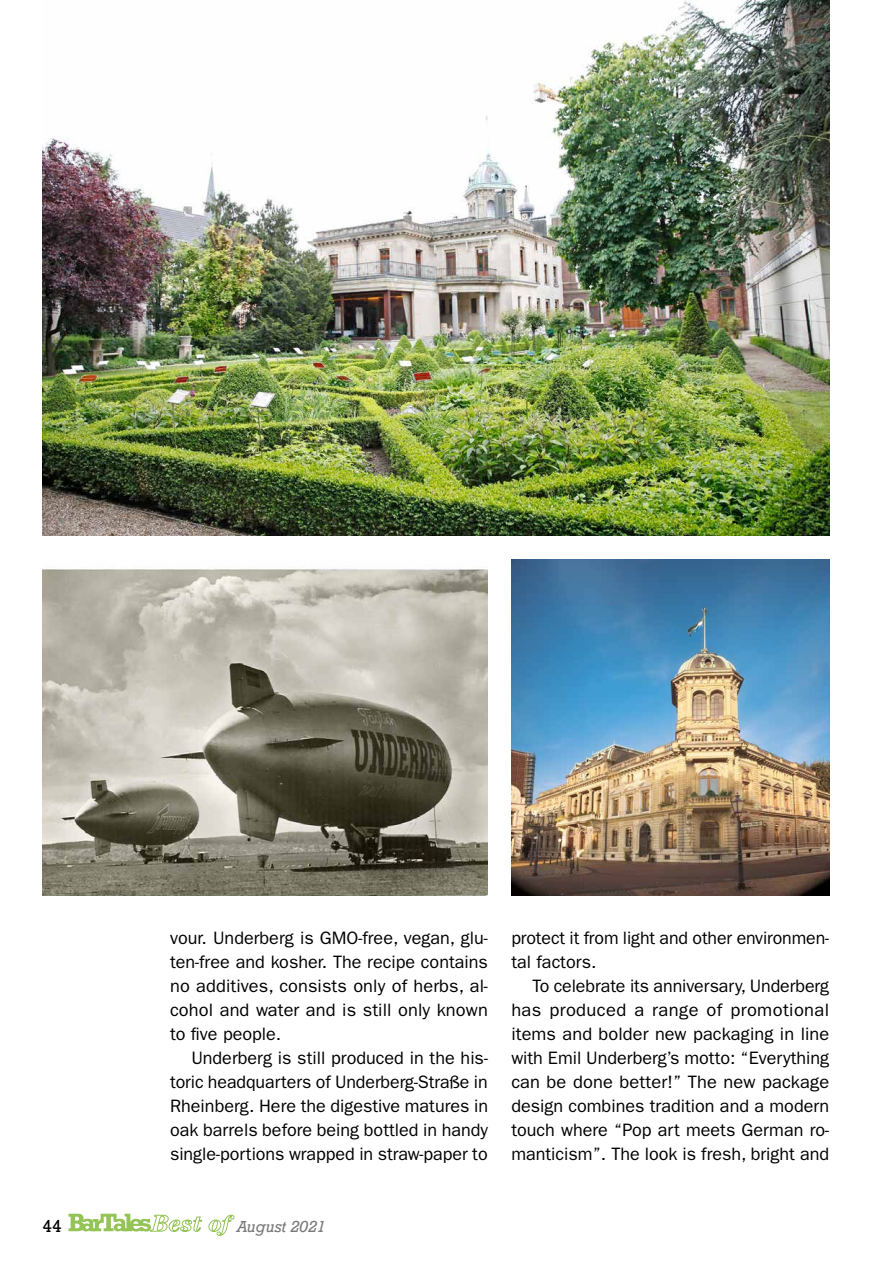
<style>
.page{position:relative;width:893px;height:1263px;background:#fff}
.page>*{position:absolute;margin:0;border:0;box-sizing:border-box;transform-origin:0 0}
.t1{font:18px/24px "ITC Franklin Gothic Std";color:#000;text-align:justify}
.t2{font:18px "Rockwell";color:#000}
.t3{font:italic 15px "Rockwell";color:#7c7b7b}
</style>
<div class="page">
<img style="left:43px;top:0;width:786px;height:536px">
<img style="left:511px;top:560px;width:318px;height:336px">
<img style="left:43px;top:568px;width:445px;height:328px">
<svg style="left:68px;top:1214px;width:167px;height:22px"></svg>
<p class="t1" style="left:170px;top:926px;width:319px">vour. Underberg is GMO-free, vegan, glu&shy;ten-free and kosher. The recipe contains no additives, consists only of herbs, al&shy;cohol and water and is still only known to five people.</p>
<p class="t1" style="left:170px;top:1046px;width:320px;text-indent:21px">Underberg is still produced in the his&shy;toric headquarters of Underberg-Straße in Rheinberg. Here the digestive matures in oak barrels before being bottled in handy single-portions wrapped in straw-paper to</p>
<p class="t2" style="left:43px;top:1215px;width:21px">44</p>
<p class="t3" style="left:237px;top:1217px;width:90px">August 2021</p>
<p class="t1" style="left:511px;top:926px;width:319px">protect it from light and other environmen&shy;tal factors.</p>
<p class="t1" style="left:511px;top:974px;width:319px;text-indent:21px">To celebrate its anniversary, Underberg has produced a range of promotional items and bolder new packaging in line with Emil Underberg’s motto: “Everything can be done better!” The new package design combines tradition and a modern touch where “Pop art meets German ro&shy;manticism”. The look is fresh, bright and</p>
</div>
